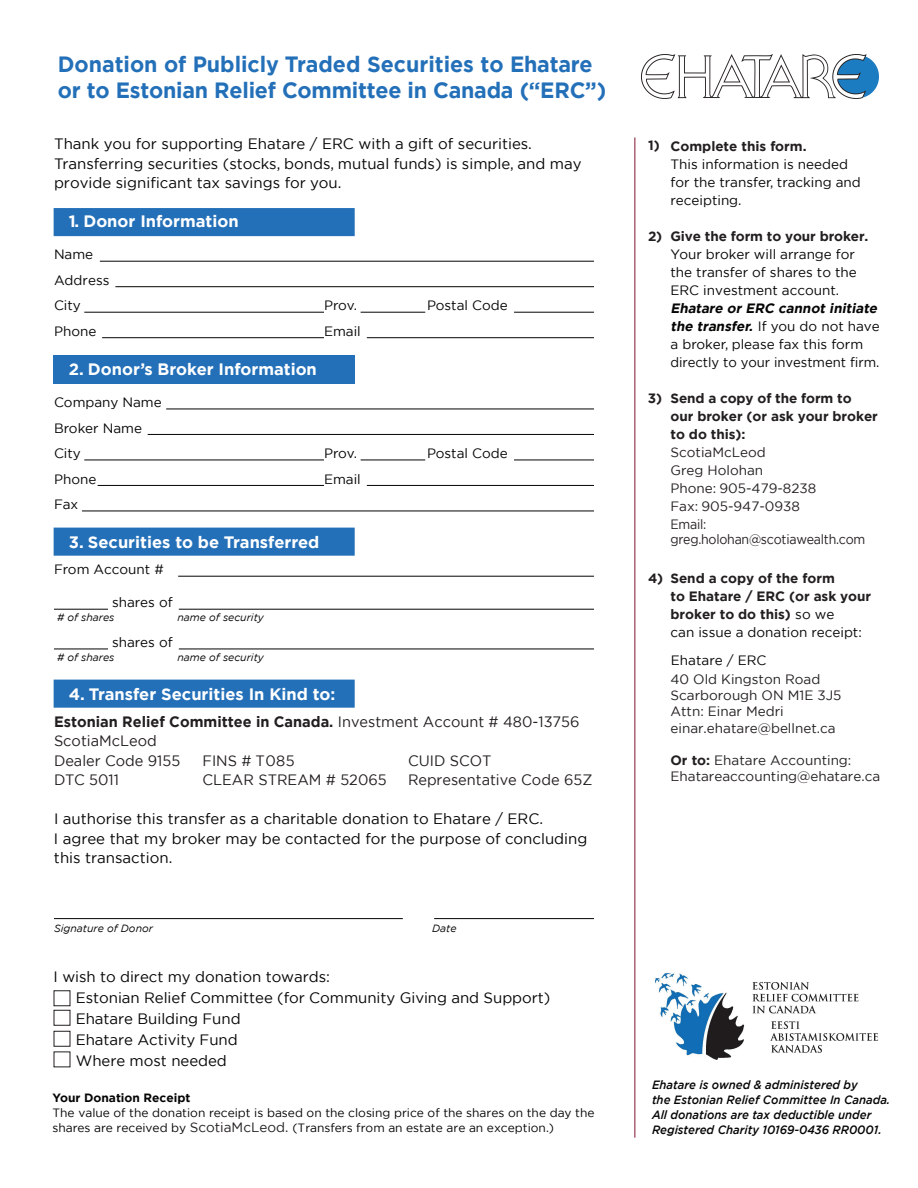
<style>
.page{position:relative;width:918px;height:1188px;background:#fff}
.page>*{position:absolute;margin:0;border:0;box-sizing:border-box;transform-origin:0 0}
.t1{font:700 22.05px/26.5px "Gotham";letter-spacing:-.01em;color:#2370b9}
.t2{font:700 16.5px "Gotham";color:#fff}
.t3{font:15px/19.5px "Gotham";color:#050504}
.t4{font:15px/19.5px "Gotham";color:#231f20}
.t5{font:13.5px/18px "Gotham";color:#050504}
.t6{font:700 13.5px/18px "Gotham";letter-spacing:-.005em;color:#231f20}
.t7{font:13.5px/18px "Gotham";color:#231f20}
.t8{font:13.5px "Gotham";letter-spacing:-.02em;color:#231f20;scale:.92 1}
.t9{font:12px/15px "Gotham";color:#050504}
.t10{font:italic 500 12px/15px "Gotham";color:#050504;scale:.95 1}
.t11{font:700 12px "Gotham";color:#050504}
.t12{font:italic 10.5px "Gotham";color:#050504}
.s1{font-weight:700}
.s2{font-size:13.5px;color:#231f20}
.s3{font-weight:700;font-style:italic}
.s4{font-weight:400;color:#050504}
</style>
<div class="page">
<hr style="left:634px;top:137px;width:1px;height:1001px;background:#82132d">
<hr style="left:54px;top:918px;width:349px;height:1px;background:#050504">
<hr style="left:434px;top:918px;width:160px;height:1px;background:#050504">
<div style="left:54px;top:208px;width:301px;height:28px;background:#2370b9"></div>
<div style="left:54px;top:356px;width:301px;height:28px;background:#2370b9"></div>
<div style="left:54px;top:528px;width:301px;height:28px;background:#2370b9"></div>
<div style="left:54px;top:680px;width:301px;height:28px;background:#2370b9"></div>
<hr style="left:100px;top:261px;width:494px;height:1px;background:#050504">
<hr style="left:115px;top:286px;width:479px;height:1px;background:#050504">
<hr style="left:84px;top:312px;width:240px;height:1px;background:#050504">
<hr style="left:361px;top:312px;width:64px;height:1px;background:#050504">
<hr style="left:514px;top:312px;width:80px;height:1px;background:#050504">
<hr style="left:102px;top:337px;width:222px;height:1px;background:#050504">
<hr style="left:367px;top:337px;width:227px;height:1px;background:#050504">
<hr style="left:166px;top:409px;width:428px;height:1px;background:#050504">
<hr style="left:148px;top:434px;width:446px;height:1px;background:#050504">
<hr style="left:84px;top:460px;width:240px;height:1px;background:#050504">
<hr style="left:361px;top:460px;width:64px;height:1px;background:#050504">
<hr style="left:514px;top:460px;width:80px;height:1px;background:#050504">
<hr style="left:98px;top:485px;width:226px;height:1px;background:#050504">
<hr style="left:367px;top:485px;width:227px;height:1px;background:#050504">
<hr style="left:82px;top:511px;width:512px;height:1px;background:#050504">
<hr style="left:178px;top:576px;width:416px;height:1px;background:#050504">
<hr style="left:54px;top:609px;width:54px;height:1px;background:#050504">
<hr style="left:179px;top:609px;width:415px;height:1px;background:#050504">
<hr style="left:54px;top:649px;width:54px;height:1px;background:#050504">
<hr style="left:179px;top:649px;width:415px;height:1px;background:#050504">
<div style="left:54px;top:990px;width:16px;height:16px;border:1px solid #231f20"></div>
<div style="left:54px;top:1010px;width:16px;height:16px;border:1px solid #231f20"></div>
<div style="left:54px;top:1031px;width:16px;height:16px;border:1px solid #231f20"></div>
<img style="left:641px;top:55px;width:237px;height:43px">
<img style="left:655px;top:973px;width:224px;height:87px">
<h1 class="t1" style="left:58px;top:50px;width:550px">Donation of Publicly Traded Securities to Ehatare or to Estonian Relief Committee in Canada (“ERC”)</h1>
<p class="t3" style="left:54px;top:134px;width:529px">Thank you for supporting Ehatare / ERC with a gift of securities.<br>Transferring securities (stocks, bonds, mutual funds) is simple, and may provide significant tax savings for you.</p>
<p class="t2" style="left:69px;top:212px;width:171px">1. Donor Information</p>
<p class="t5" style="left:54px;top:242px;width:57px;line-height:25.5px">Name<br>Address<br>City</p>
<p class="t5" style="left:324px;top:296px;width:35px">Prov.</p>
<p class="t5" style="left:427px;top:296px;width:82px">Postal Code</p>
<p class="t5" style="left:54px;top:322px;width:44px">Phone</p>
<p class="t5" style="left:324px;top:322px;width:38px">Email</p>
<p class="t2" style="left:69px;top:360px;width:250px">2. Donor’s Broker Information</p>
<p class="t5" style="left:54px;top:389px;width:109px;line-height:25.5px">Company Name<br>Broker Name<br>City</p>
<p class="t5" style="left:324px;top:444px;width:35px">Prov.</p>
<p class="t5" style="left:427px;top:444px;width:82px">Postal Code</p>
<p class="t5" style="left:54px;top:470px;width:44px">Phone</p>
<p class="t5" style="left:324px;top:470px;width:38px">Email</p>
<p class="t5" style="left:54px;top:495px;width:26px">Fax</p>
<p class="t2" style="left:69px;top:533px;width:252px">3. Securities to be Transferred</p>
<p class="t5" style="left:54px;top:560px;width:111px">From Account #</p>
<p class="t5" style="left:112px;top:593px;width:62px">shares of</p>
<p class="t12" style="left:57px;top:611px;width:59px"># of shares</p>
<p class="t12" style="left:178px;top:611px;width:88px">name of security</p>
<p class="t5" style="left:112px;top:633px;width:62px">shares of</p>
<p class="t12" style="left:57px;top:651px;width:59px"># of shares</p>
<p class="t12" style="left:178px;top:651px;width:88px">name of security</p>
<p class="t2" style="left:69px;top:685px;width:268px">4. Transfer Securities In Kind to:</p>
<p class="t4" style="left:54px;top:711px;width:527px"><span class="s1">Estonian Relief Committee in Canada.</span> Investment Account # 480-13756<br>ScotiaMcLeod<br>Dealer Code 9155</p>
<p class="t4" style="left:202px;top:750px;width:94px">FINS # T085</p>
<p class="t4" style="left:408px;top:750px;width:85px">CUID SCOT</p>
<p class="t4" style="left:54px;top:770px;width:66px">DTC 5011</p>
<p class="t4" style="left:202px;top:770px;width:186px">CLEAR STREAM # 52065</p>
<p class="t4" style="left:408px;top:770px;width:186px">Representative Code 65Z</p>
<p class="t3" style="left:54px;top:809px;width:535px">I authorise this transfer as a charitable donation to Ehatare / ERC.<br>I agree that my broker may be contacted for the purpose of concluding this transaction.</p>
<p class="t12" style="left:54px;top:923px;width:101px">Signature of Donor</p>
<p class="t12" style="left:432px;top:923px;width:26px">Date</p>
<p class="t3" style="left:76px;top:966px;width:476px;line-height:21px;text-indent:-22px">I wish to direct my donation towards:<br>Estonian Relief Committee (for Community Giving and Support)<br>Ehatare Building Fund<br>Ehatare Activity Fund<br>Where most needed</p>
<p class="t11" style="left:52px;top:1091px;width:139px">Your Donation Receipt</p>
<p class="t9" style="left:52px;top:1105px;width:544px">The value of the donation receipt is based on the closing price of the shares on the day the shares are received by <span class="s2">ScotiaMcLeod.</span> (Transfers from an estate are an exception.)</p>
<p class="t6" style="left:648px;top:137px;width:160px">1) Complete this form.</p>
<p class="t5" style="left:671px;top:155px;width:192px">This information is needed for the transfer, tracking and receipting.</p>
<p class="t6" style="left:648px;top:227px;width:222px">2) Give the form to your broker.</p>
<p class="t5" style="left:671px;top:245px;width:188px">Your broker will arrange for the transfer of shares to the<br>ERC investment account.</p>
<p class="t5" style="left:670px;top:299px;width:211px"><span class="s3">Ehatare or ERC cannot initiate the transfer.</span> I f y o u d o n o t h a v e a broker, please fax this form directly to your investment firm.</p>
<p class="t6" style="left:671px;top:389px;width:209px;text-indent:-23px">3) Send a copy of the form to<br>our broker (or ask your broker to do this):</p>
<p class="t7" style="left:670px;top:443px;width:147px">ScotiaMcLeod<br>Greg Holohan<br>Phone: 905-479-8238<br>Fax: 905-947-0938<br>Email:</p>
<p class="t8" style="left:670px;top:531px;width:213px">greg.holohan@scotiawealth.com</p>
<p class="t6" style="left:671px;top:569px;width:202px;text-indent:-23px">4) Send a copy of the form<br>to Ehatare / ERC (or ask your broker to do this) <span class="s4">so we<br>can issue a donation receipt:</span></p>
<p class="t5" style="left:671px;top:651px;width:97px">Ehatare / ERC</p>
<p class="t7" style="left:671px;top:671px;width:172px;line-height:16.2px">40 Old Kingston Road<br>Scarborough ON M1E 3J5<br>Attn: Einar Medri einar.ehatare@bellnet.ca</p>
<p class="t7" style="left:671px;top:752px;width:211px;line-height:16.2px"><span class="s1">Or to:</span> Ehatare Accounting:<br>Ehatareaccounting@ehatare.ca</p>
<p class="t10" style="left:652px;top:1077px;width:252px">Ehatare is owned &amp; administered by<br>the Estonian Relief Committee In Canada.<br>All donations are tax deductible under Registered Charity 10169-0436 RR0001.</p>
</div>
